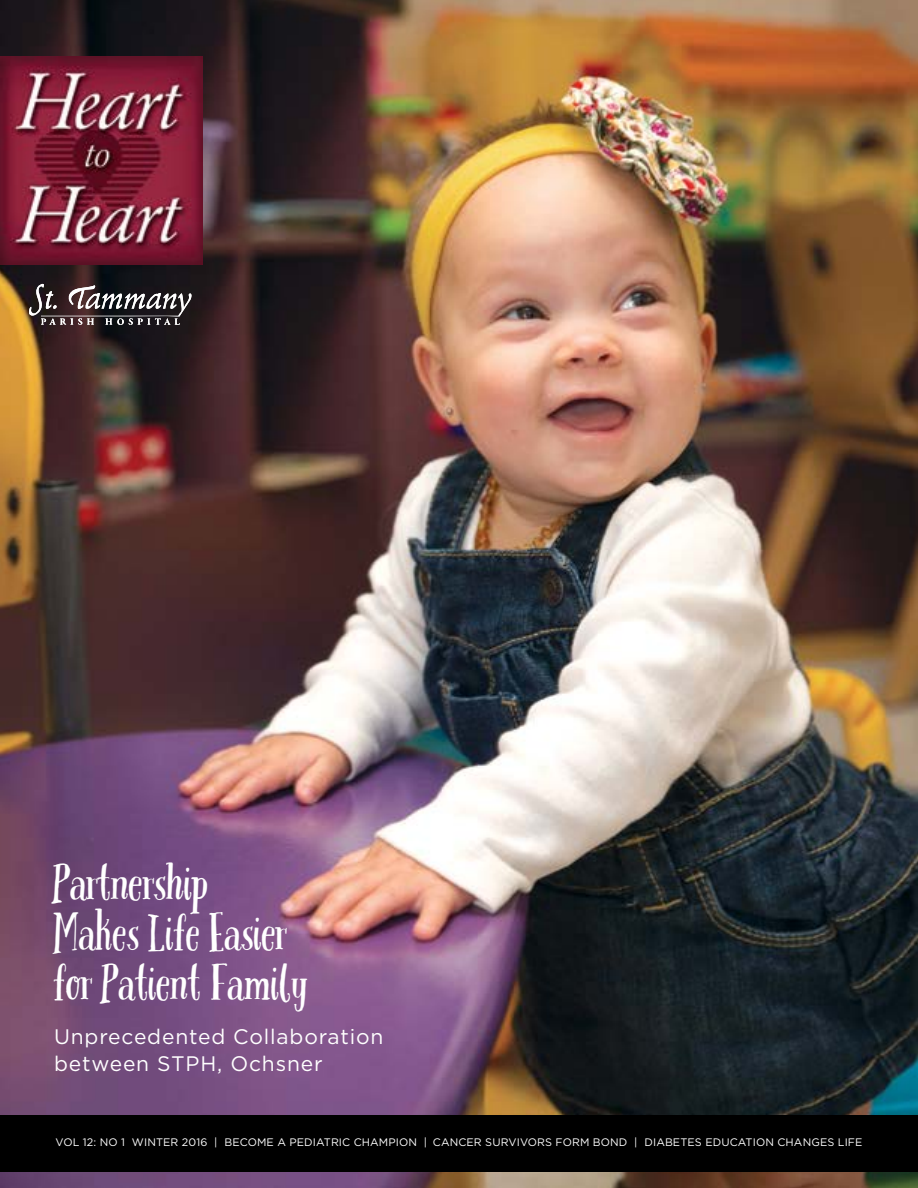
<style>
.page{position:relative;width:918px;height:1188px;background:#fff}
.page>*{position:absolute;margin:0;border:0;box-sizing:border-box;transform-origin:0 0}
.t1{font:46.5px/50.1px "Pacific Northwest Letters";letter-spacing:-.025em;color:#fff}
.t2{font:21px/27px "Gotham";letter-spacing:.04em;color:#fff}
.t3{font:10.8px "Gotham";letter-spacing:.01em;color:#fff}
</style>
<div class="page">
<img style="left:0;top:0;width:918px;height:1188px">
<img style="left:0;top:56px;width:202px;height:209px">
<svg style="left:29px;top:279px;width:163px;height:46px"></svg>
<img style="left:29px;top:284px;width:164px;height:34px">
<div style="left:0;top:1115px;width:918px;height:57px;background:#000"></div>
<h1 class="t1" style="left:54px;top:859px;width:257px">Partnership<br>Makes Life Easier for Patient Family</h1>
<h2 class="t2" style="left:54px;top:1023px;width:331px">Unprecedented Collaboration between STPH, Ochsner</h2>
<p class="t3" style="left:56px;top:1135px;width:808px">VOL 12: NO 1 WINTER 2016 | BECOME A PEDIATRIC CHAMPION | CANCER SURVIVORS FORM BOND | DIABETES EDUCATION CHANGES LIFE</p>
</div>
